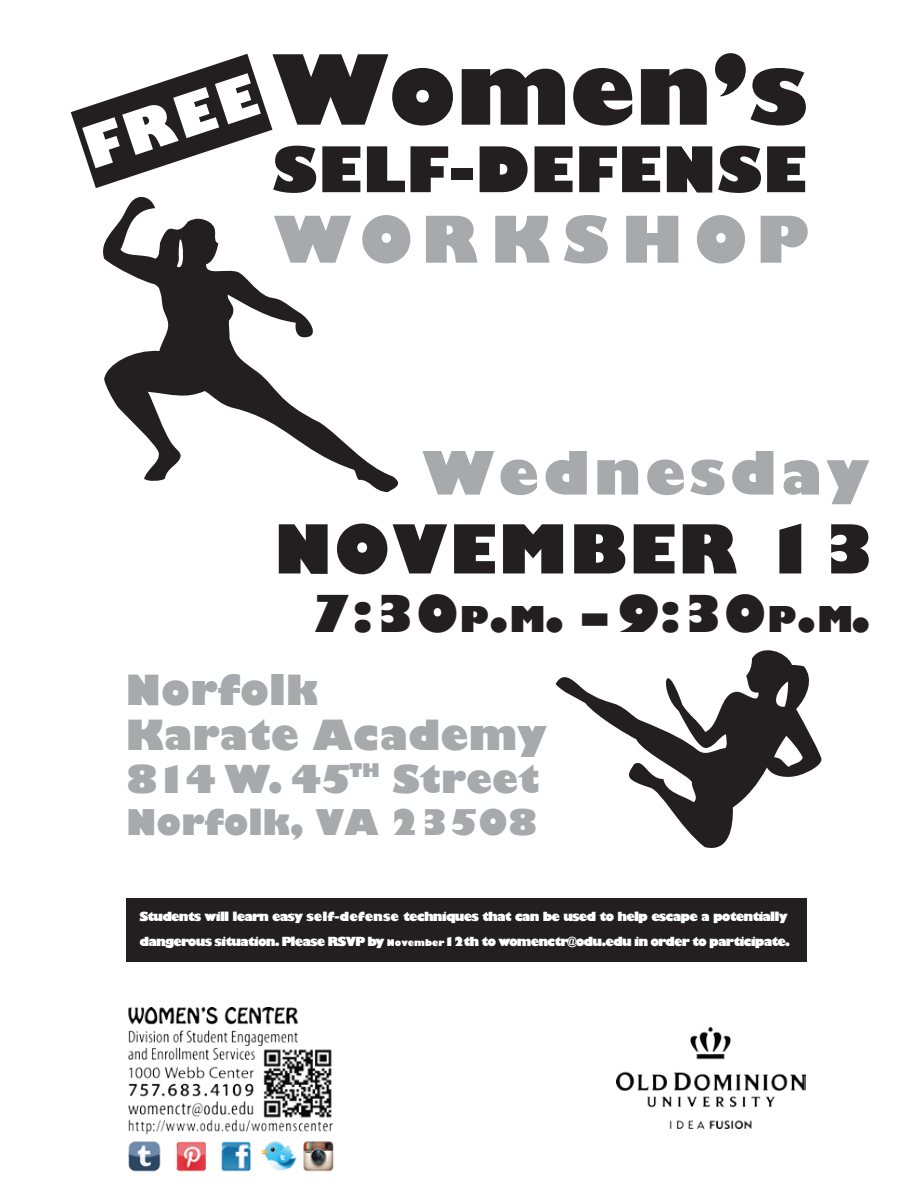
<style>
.page{position:relative;width:918px;height:1188px;background:#fff}
.page>*{position:absolute;margin:0;border:0;box-sizing:border-box;transform-origin:0 0}
.t1{font:800 94.5px "Gill Sans";color:#231f20}
.t2{font:800 66px "Gill Sans";letter-spacing:.025em;color:#231f20}
.t3{font:800 63px "Gill Sans";letter-spacing:.18em;color:#a7a9ac}
.t4{font:800 61.5px "Gill Sans";letter-spacing:.01em;color:#231f20}
.t5{font:800 58.5px "Gill Sans";letter-spacing:.07em;color:#a7a9ac}
.t6{font:800 49.5px "Gill Sans";color:#231f20}
.t7{font:800 40.5px/45px "Gill Sans";color:#a7a9ac}
.t8{font:800 37.5px "Gill Sans";color:#a7a9ac}
.t9{font:800 34.5px "Gill Sans";color:#a7a9ac}
.t10{font:800 12.3px/25.2px "Gill Sans";letter-spacing:-.075em;color:#fff}
.s1{font-size:34.65px}
.s2{font-size:9px}
</style>
<div class="page">
<div style="left:126px;top:898px;width:680px;height:64px;background:#231f20"></div>
<svg style="left:556px;top:650px;width:266px;height:198px"></svg>
<svg style="left:103px;top:197px;width:296px;height:295px"></svg>
<svg style="left:71px;top:54px;width:201px;height:134px"></svg>
<img style="left:617px;top:1027px;width:189px;height:101px">
<img style="left:128px;top:1007px;width:206px;height:165px">
<h1 class="t1" style="left:272px;top:31px;width:537px">Women’s</h1>
<h3 class="t4" style="left:272px;top:131px;width:536px">SELF-DEFENSE</h3>
<h3 class="t3" style="left:274px;top:200px;width:536px">WORKSHOP</h3>
<h3 class="t5" style="left:422px;top:436px;width:449px">Wednesday</h3>
<h2 class="t2" style="left:274px;top:508px;width:604px">NOVEMBER 13</h2>
<h3 class="t6" style="left:310px;top:583px;width:562px">7:30<span class="s1">P</span>.<span class="s1">M</span>. – 9:30<span class="s1">P</span>.<span class="s1">M</span>.</h3>
<h3 class="t7" style="left:125px;top:670px;width:423px">Norfolk<br>Karate Academy</h3>
<h3 class="t8" style="left:126px;top:756px;width:415px">814 W. 45<sup>TH</sup> Street</h3>
<h3 class="t9" style="left:126px;top:801px;width:413px">Norfolk, VA 23508</h3>
<p class="t10" style="left:139px;top:904px;width:652px">Students will learn easy self-defense techniques that can be used to help escape a potentially dangerous situation. Please RSVP by <span class="s2">November</span>12th to womenctr@odu.edu in order to participate.</p>
</div>
